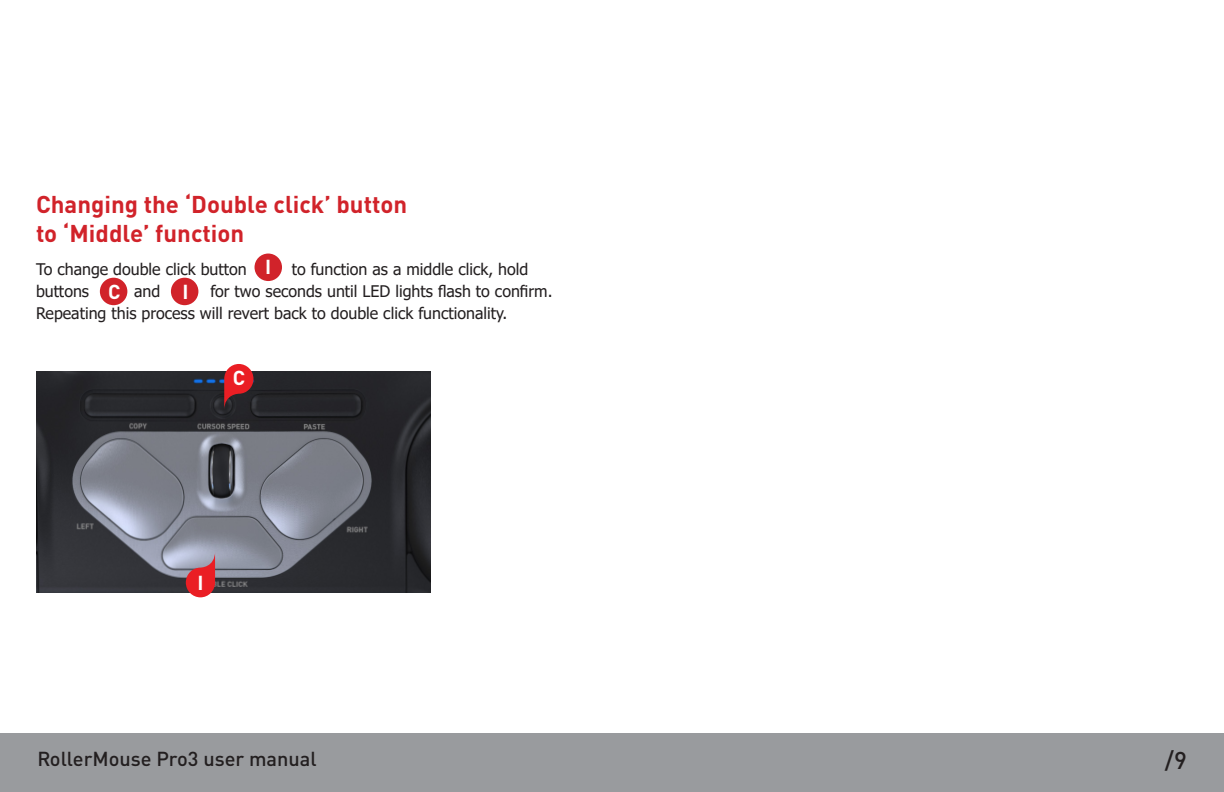
<style>
.page{position:relative;width:1224px;height:792px;background:#fff}
.page>*{position:absolute;margin:0;border:0;box-sizing:border-box;transform-origin:0 0}
.Heading{font:700 24px/28.8px "DINOT";color:#d1232a}
.t1{font:500 24px "DINOT";color:#231f20}
.t2{font:500 20px "DINOT";color:#231f20}
.Title_Numbers{font:700 20px "DINOT";color:#fff}
.Copy{font:16px/22px "Tahoma";color:#231f20}
</style>
<div class="page">
<div style="left:0;top:733px;width:1224px;height:59px;background:#999b9e"></div>
<img style="left:36px;top:371px;width:395px;height:221px">
<div style="left:255px;top:254px;width:27px;height:27px;background:#d1232a;border-radius:50%"></div>
<div style="left:100px;top:278px;width:27px;height:27px;background:#d1232a;border-radius:50%"></div>
<svg style="left:224px;top:364px;width:29px;height:46px"></svg>
<svg style="left:186px;top:551px;width:29px;height:46px"></svg>
<div style="left:171px;top:278px;width:27px;height:27px;background:#d1232a;border-radius:50%"></div>
<p class="Heading" style="left:36px;top:189px;width:373px">Changing the ‘Double click’ button to ‘Middle’ function</p>
<p class="Copy" style="left:36px;top:259px;width:212px">To change double click button</p>
<p class="Copy" style="left:292px;top:259px;width:238px">to function as a middle click, hold</p>
<p class="Copy" style="left:36px;top:281px;width:55px">buttons</p>
<p class="Copy" style="left:134px;top:281px;width:28px">and</p>
<p class="Title_Numbers" style="left:265px;top:254px;width:8px">I</p>
<p class="Copy" style="left:36px;top:281px;width:518px;text-indent:174px">for two seconds until LED lights flash to confirm.<br>Repeating this process will revert back to double click functionality.</p>
<p class="Title_Numbers" style="left:108px;top:279px;width:14px">C</p>
<p class="Title_Numbers" style="left:183px;top:279px;width:8px">I</p>
<p class="Title_Numbers" style="left:233px;top:364px;width:14px">C</p>
<p class="Title_Numbers" style="left:197px;top:569px;width:8px">I</p>
<p class="t2" style="left:37px;top:746px;width:281px">RollerMouse Pro3 user manual</p>
<p class="t1" style="left:1165px;top:745px;width:23px">/9</p>
</div>
